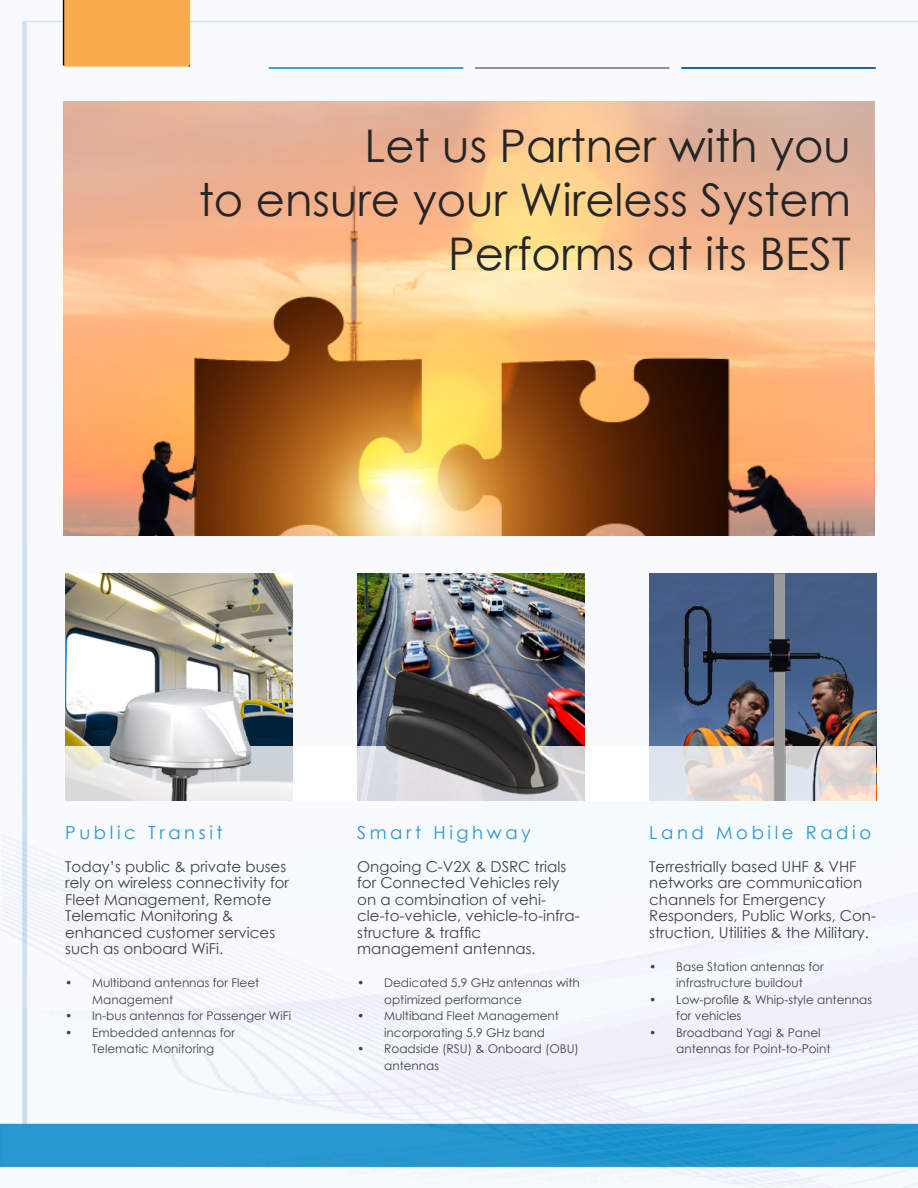
<style>
.page{position:relative;width:918px;height:1188px;background:#fff}
.page>*{position:absolute;margin:0;border:0;box-sizing:border-box;transform-origin:0 0}
.t1{font:45px/54px "Century Gothic";color:#262626;text-align:right}
.t2{font:18px "Century Gothic";letter-spacing:.2em;color:#2c97d1}
.t3{font:15px/16.5px "Century Gothic";color:#3f4347}
.t4{font:12px/16.5px "Century Gothic";color:#3f4347}
</style>
<div class="page">
<img style="left:0;top:0;width:918px;height:1188px">
<img style="left:263px;top:67px;width:655px;height:2px">
<img style="left:649px;top:573px;width:227px;height:173px">
<img style="left:357px;top:573px;width:227px;height:173px">
<img style="left:65px;top:573px;width:227px;height:173px">
<svg style="left:65px;top:746px;width:811px;height:54px"></svg>
<img style="left:363px;top:658px;width:214px;height:153px">
<img style="left:667px;top:567px;width:189px;height:233px">
<img style="left:64px;top:101px;width:811px;height:435px">
<img style="left:95px;top:674px;width:169px;height:126px">
<h1 class="t1" style="left:199px;top:118px;width:654px">Let us Partner with you<br>to ensure your Wireless System<br>Performs at its BEST</h1>
<p class="t2" style="left:65px;top:819px;width:159px">Public Transit</p>
<p class="t3" style="left:65px;top:858px;width:225px">Today’s public &amp; private buses rely on wireless connectivity for<br>Fleet Management, Remote<br>Telematic Monitoring &amp; enhanced customer services such as onboard WiFi.</p>
<p class="t4" style="left:92px;top:974px;width:169px;text-indent:-27px">• Multiband antennas for Fleet<br>Management</p>
<p class="t4" style="left:65px;top:1007px;width:227px">• In-bus antennas for Passenger WiFi</p>
<p class="t4" style="left:65px;top:1024px;width:171px;text-align:center">• Embedded antennas for<br>Telematic Monitoring</p>
<p class="t2" style="left:357px;top:819px;width:175px">Smart Highway</p>
<p class="t3" style="left:357px;top:858px;width:224px">Ongoing C-V2X &amp; DSRC trials for Connected Vehicles rely on a combination of vehi&shy;cle-to-vehicle, vehicle-to-infra&shy;structure &amp; traffic management antennas.</p>
<p class="t4" style="left:384px;top:974px;width:197px;text-indent:-27px">• Dedicated 5.9 GHz antennas with optimized performance</p>
<p class="t4" style="left:384px;top:1007px;width:176px;text-indent:-27px">• Multiband Fleet Management incorporating 5.9 GHz band</p>
<p class="t4" style="left:384px;top:1040px;width:196px;text-indent:-27px">• Roadside (RSU) &amp; Onboard (OBU) antennas</p>
<p class="t2" style="left:649px;top:819px;width:223px">Land Mobile Radio</p>
<p class="t3" style="left:649px;top:858px;width:228px">Terrestrially based UHF &amp; VHF networks are communication channels for Emergency<br>Responders, Public Works, Con&shy;struction, Utilities &amp; the Military.</p>
<p class="t4" style="left:649px;top:958px;width:176px;text-align:center">• Base Station antennas for infrastructure buildout</p>
<p class="t4" style="left:676px;top:991px;width:197px;text-indent:-27px">• Low-profile &amp; Whip-style antennas for vehicles</p>
<p class="t4" style="left:676px;top:1024px;width:156px;text-indent:-27px">• Broadband Yagi &amp; Panel antennas for Point-to-Point</p>
</div>
